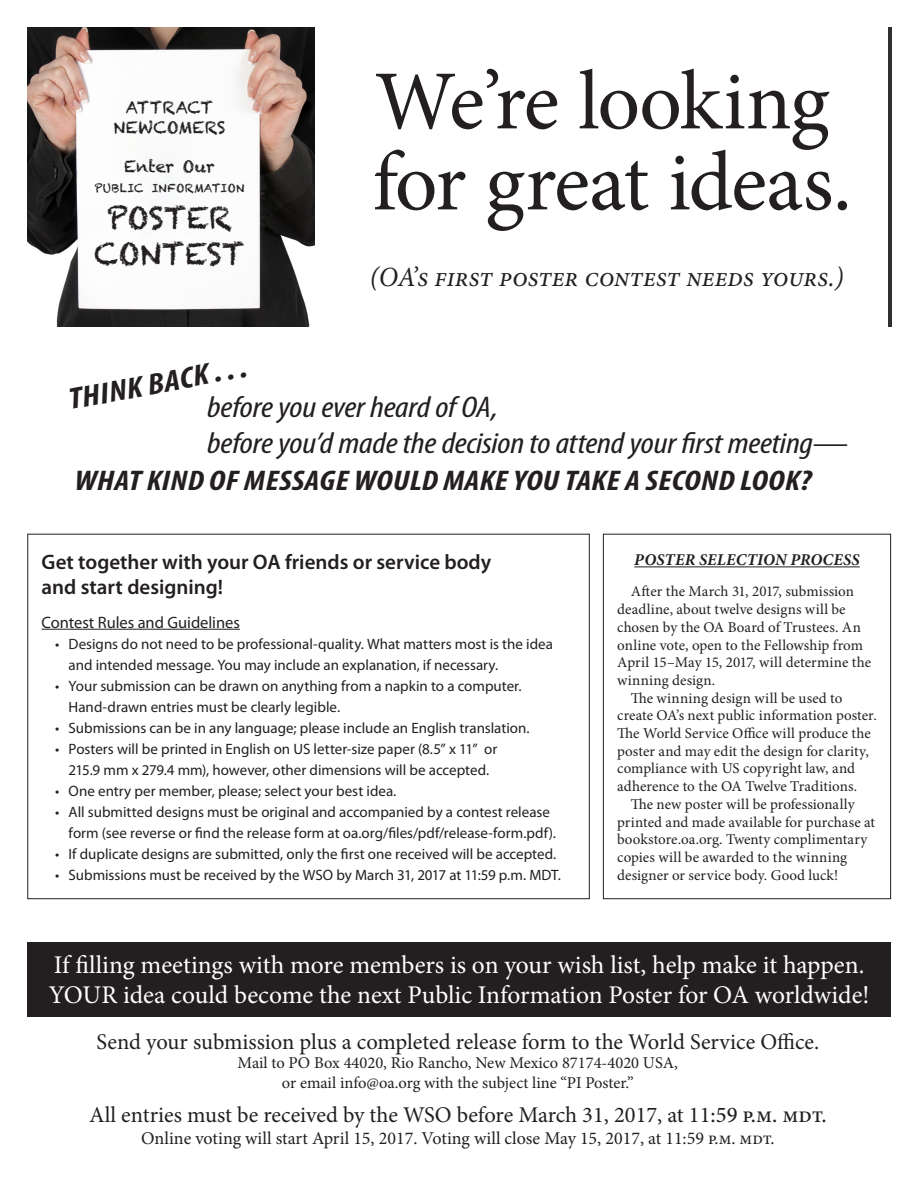
<style>
.page{position:relative;width:918px;height:1188px;background:#fff}
.page>*{position:absolute;margin:0;border:0;box-sizing:border-box;transform-origin:0 0}
.t1{font:84px/81px "Minion Pro";letter-spacing:-.025em;color:#231f20}
.t2{font:italic condensed 30px/36px "Myriad Pro";letter-spacing:-.01em;color:#231f20;scale:1.18 1}
.t3{font:30px "Chalkduster";letter-spacing:.005em;color:#231f20}
.t4{font:italic 700 condensed 30px "Myriad Pro";color:#231f20;scale:1.18 1}
.t5{font:italic 700 condensed 28.5px "Myriad Pro";letter-spacing:.01em;color:#231f20;scale:1.18 1}
.t6{font:italic 27.75px "Minion Pro";color:#231f20}
.t7{font:25.5px/30.6px "Minion Pro";letter-spacing:-.005em;color:#fff}
.t8{font:22.5px "Minion Pro";color:#231f20}
.t9{font:600 21px/25.2px "Myriad Pro";color:#231f20}
.t10{font:18px "Minion Pro";color:#231f20}
.t11{font:16.5px "Minion Pro";color:#231f20}
.t12{font:16.5px "Myriad Pro";letter-spacing:-.005em;color:#231f20}
.t13{font:16.5px "Chalkduster";letter-spacing:-.005em;color:#231f20}
.t14{font:italic 700 16.5px "Minion Pro";letter-spacing:.015em;color:#231f20}
.t15{font:15px/21px "Myriad Pro";color:#231f20}
.t16{font:15px/17.7px "Minion Pro";letter-spacing:.005em;color:#231f20}
.t17{font:11.55px "Chalkduster";letter-spacing:.005em;color:#231f20}
.s1{font-weight:500}
</style>
<div class="page">
<img style="left:27px;top:27px;width:288px;height:299px">
<hr style="left:42px;top:629px;width:198px;height:1px;background:#231f20">
<hr style="left:634px;top:566px;width:226px;height:1px;background:#231f20">
<div style="left:603px;top:534px;width:288px;height:365px;border:1px solid #231f20"></div>
<div style="left:27px;top:942px;width:864px;height:74px;background:#231f20"></div>
<hr style="left:888px;top:27px;width:4px;height:299px;background:#312f30">
<p class="t13" style="left:126px;top:98px;width:89px">ATTRACT</p>
<p class="t13" style="left:113px;top:117px;width:114px">NEWCOMERS</p>
<p class="t13" style="left:124px;top:157px;width:92px">Enter Our</p>
<p class="t17" style="left:95px;top:181px;width:151px">PUBLIC INFORMATION</p>
<p class="t3" style="left:107px;top:200px;width:127px">POSTER</p>
<p class="t3" style="left:94px;top:236px;width:152px">CONTEST</p>
<p class="t1" style="left:372px;top:61px;width:481px">We’re looking for great ideas.</p>
<p class="t6" style="left:370px;top:258px;width:476px">(OA’s first poster contest needs yours.)</p>
<p class="t4" style="left:66px;top:382px;width:155px;rotate:-11deg">THINK BACK . . .</p>
<p class="t2" style="left:207px;top:389px;width:545px">before you ever heard of OA,<br>before you’d made the decision to attend your first meeting—</p>
<p class="t5" style="left:75px;top:463px;width:626px">WHAT KIND OF MESSAGE WOULD MAKE YOU TAKE A SECOND LOOK?</p>
<p class="t9" style="left:42px;top:549px;width:451px">Get together with your OA friends or service body and start designing!</p>
<p class="t12" style="left:42px;top:612px;width:200px">Contest Rules and Guidelines</p>
<p class="t15" style="left:69px;top:633px;width:486px;text-indent:-14px">• Designs do not need to be professional-quality. What matters most is the idea and intended message. You may include an explanation, if necessary.</p>
<p class="t15" style="left:69px;top:675px;width:455px;text-indent:-14px">• Your submission can be drawn on anything from a napkin to a computer.<br>Hand-drawn entries must be clearly legible.</p>
<p class="t15" style="left:55px;top:717px;width:476px">• Submissions can be in any language; please include an English translation.</p>
<p class="t15" style="left:55px;top:738px;width:444px;text-align:center">• Posters will be printed in English on US letter-size paper (8.5” x 11” or<br>215.9 mm x 279.4 mm), however, other dimensions will be accepted.</p>
<p class="t15" style="left:55px;top:780px;width:343px">• One entry per member, please; select your best idea.</p>
<p class="t15" style="left:69px;top:801px;width:489px;text-indent:-14px">• All submitted designs must be original and accompanied by a contest release form (see reverse or find the release form at oa.org/files/pdf/release-form.pdf).</p>
<p class="t15" style="left:55px;top:843px;width:503px">• If duplicate designs are submitted, only the first one received will be accepted.</p>
<p class="t15" style="left:55px;top:864px;width:507px">• Submissions must be received by the WSO by March 31, 2017 at 11:59 p.m. MDT.</p>
<p class="t14" style="left:634px;top:548px;width:227px">POSTER SELECTION PROCESS</p>
<p class="t16" style="left:617px;top:583px;width:255px;text-indent:14px">After the March 31, 2017, submission deadline, about twelve designs will be chosen by the OA Board of Trustees. An online vote, open to the Fellowship from April 15–May 15, 2017, will determine the winning design.</p>
<p class="t16" style="left:617px;top:689px;width:261px;text-indent:14px">The winning design will be used to create OA’s next public information poster.<br>The World Service Office will produce the poster and may edit the design for clarity, compliance with US copyright law, and adherence to the OA Twelve Traditions.</p>
<p class="t16" style="left:617px;top:795px;width:259px;text-indent:14px">The new poster will be professionally printed and made available for purchase at bookstore.oa.org. Twenty complimentary copies will be awarded to the winning designer or service body. Good luck!</p>
<p class="t7" style="left:49px;top:950px;width:822px">If filling meetings with more members is on your wish list, help make it happen.<br>YOUR idea could become the next Public Information Poster for OA worldwide!</p>
<p class="t8" style="left:96px;top:1026px;width:724px">Send your submission plus a completed release form to the World Service Office.</p>
<p class="t11" style="left:238px;top:1052px;width:442px">Mail to PO Box 44020, Rio Rancho, New Mexico 87174-4020 USA,</p>
<p class="t11" style="left:282px;top:1072px;width:353px">or email info@oa.org with the subject line “PI Poster.”</p>
<p class="t8" style="left:89px;top:1100px;width:739px">All entries must be received by the WSO before March 31, 2017, at 11<span class="s1">:59 p.m. mdt.</span></p>
<p class="t10" style="left:141px;top:1126px;width:635px">Online voting will start April 15, 2017. Voting will close May 15, 2017, at 11:59 p.m. mdt.</p>
</div>
